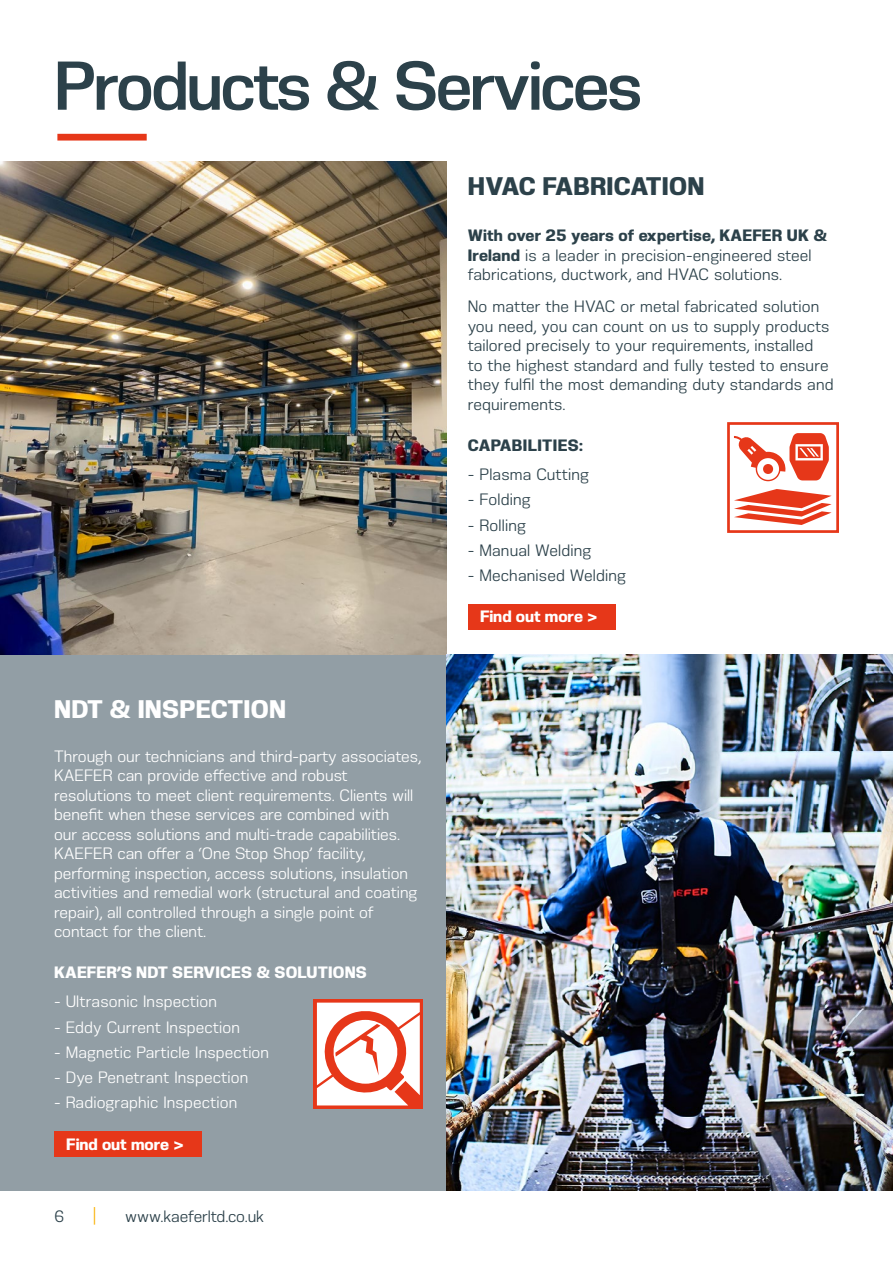
<style>
.page{position:relative;width:893px;height:1263px;background:#fff}
.page>*{position:absolute;margin:0;border:0;box-sizing:border-box;transform-origin:0 0}
.t1{font:500 69px "KAEFER";letter-spacing:-.04em;color:#2c414a}
.t2{font:700 25.5px "KAEFER";letter-spacing:.01em;color:#2c414a}
.t3{font:700 25.5px "KAEFER";letter-spacing:.01em;color:#fff}
.t4{font:16.5px/19.5px "KAEFER";color:#fff}
.t5{font:16.5px/19.5px "KAEFER";letter-spacing:.01em;color:#2c414a}
.t6{font:700 16.5px "KAEFER";letter-spacing:.005em;color:#fff}
.t7{font:700 16.5px "KAEFER";letter-spacing:.02em;color:#2c414a}
.t8{font:16.5px "KAEFER";color:#f9b000}
.s1{font-weight:700}
</style>
<div class="page">
<div style="left:0;top:655px;width:893px;height:536px;background:#929ea5"></div>
<svg style="left:314px;top:999px;width:109px;height:110px"></svg>
<svg style="left:317px;top:1002px;width:103px;height:103px;background:#f7c5bd"></svg>
<div style="left:54px;top:1131px;width:148px;height:26px;background:#e63719"></div>
<img style="left:0;top:162px;width:446px;height:493px">
<img style="left:446px;top:655px;width:447px;height:536px">
<div style="left:57px;top:134px;width:90px;height:7px;background:#e63719"></div>
<div style="left:727px;top:422px;width:112px;height:111px;border:3px solid #e63719"></div>
<svg style="left:734px;top:489px;width:98px;height:36px"></svg>
<svg style="left:734px;top:433px;width:95px;height:48px"></svg>
<div style="left:468px;top:604px;width:147px;height:25px;background:#e63719"></div>
<h1 class="t1" style="left:54px;top:47px;width:590px">Products &amp; Services</h1>
<h2 class="t2" style="left:468px;top:172px;width:238px">HVAC FABRICATION</h2>
<p class="t5" style="left:468px;top:226px;width:361px"><span class="s1">With over 25 years of expertise, KAEFER UK &amp;<br>Ireland</span> is a leader in precision-engineered steel fabrications, ductwork, and HVAC solutions.</p>
<p class="t5" style="left:468px;top:297px;width:367px">No matter the HVAC or metal fabricated solution you need, you can count on us to supply products tailored precisely to your requirements, installed<br>to the highest standard and fully tested to ensure they fulfil the most demanding duty standards and requirements.</p>
<p class="t7" style="left:468px;top:436px;width:117px">CAPABILITIES:</p>
<p class="t5" style="left:468px;top:465px;width:123px">- Plasma Cutting</p>
<p class="t5" style="left:468px;top:490px;width:64px">- Folding</p>
<p class="t5" style="left:468px;top:515px;width:60px">- Rolling</p>
<p class="t5" style="left:468px;top:541px;width:125px">- Manual Welding</p>
<p class="t5" style="left:468px;top:566px;width:160px">- Mechanised Welding</p>
<h2 class="t3" style="left:54px;top:695px;width:234px">NDT &amp; INSPECTION</h2>
<p class="t4" style="left:54px;top:746px;width:369px">Through our technicians and third-party associates, KAEFER can provide effective and robust resolutions to meet client requirements. Clients will benefit when these services are combined with<br>our access solutions and multi-trade capabilities.<br>KAEFER can offer a ‘One Stop Shop’ facility, performing inspection, access solutions, insulation activities and remedial work (structural and coating repair), all controlled through a single point of contact for the client.</p>
<p class="t6" style="left:54px;top:963px;width:314px">KAEFER’S NDT SERVICES &amp; SOLUTIONS</p>
<p class="t4" style="left:54px;top:992px;width:165px">- Ultrasonic Inspection</p>
<p class="t4" style="left:54px;top:1017px;width:188px">- Eddy Current Inspection</p>
<p class="t4" style="left:54px;top:1042px;width:217px">- Magnetic Particle Inspection</p>
<p class="t4" style="left:54px;top:1068px;width:196px">- Dye Penetrant Inspection</p>
<p class="t4" style="left:54px;top:1093px;width:185px">- Radiographic Inspection</p>
<p class="t6" style="left:66px;top:1134px;width:119px">Find out more &gt;</p>
<p class="t5" style="left:54px;top:1207px;width:12px">6</p>
<p class="t8" style="left:93px;top:1205px;width:6px">|</p>
<p class="t5" style="left:125px;top:1207px;width:141px">www.kaeferltd.co.uk</p>
<p class="t6" style="left:480px;top:607px;width:119px">Find out more &gt;</p>
</div>
